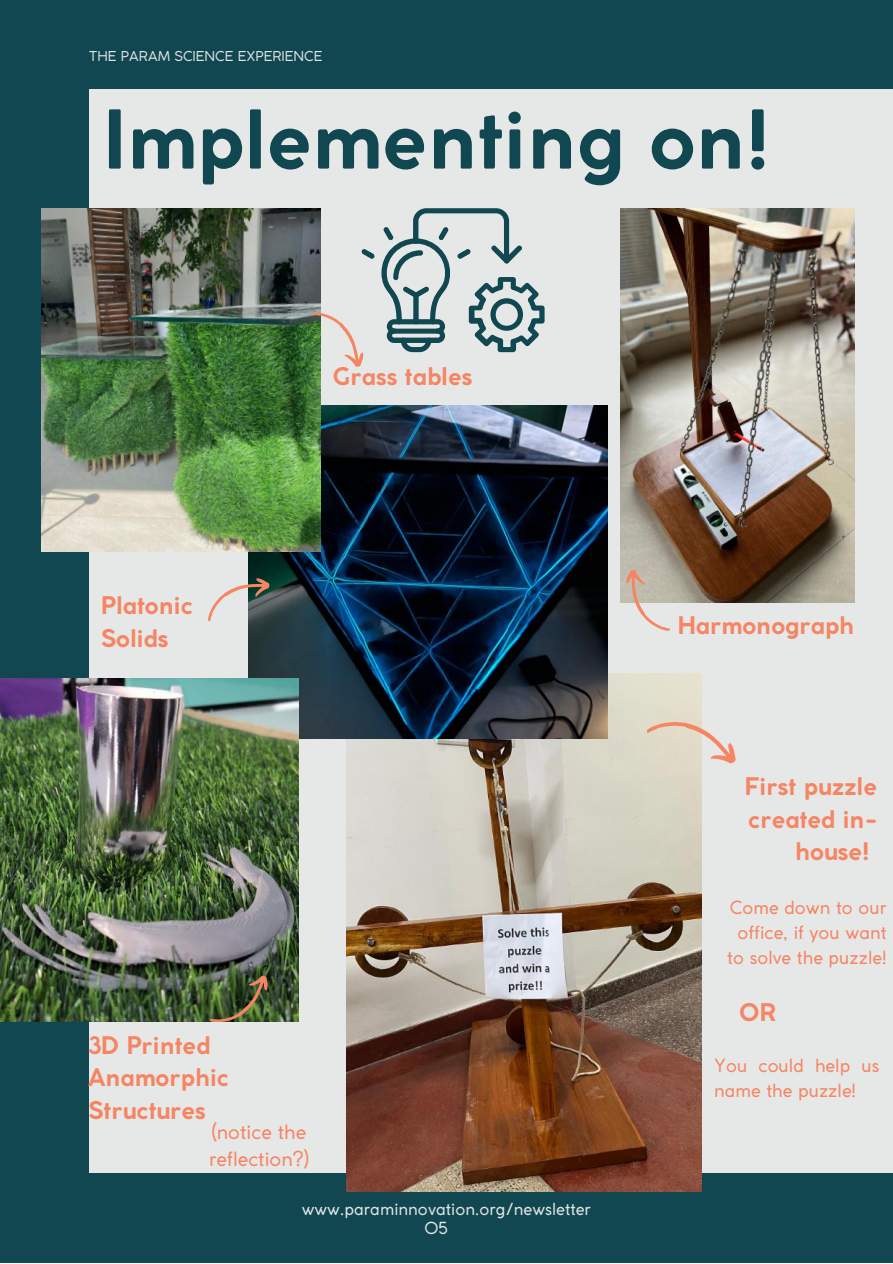
<style>
.page{position:relative;width:893px;height:1264px;background:#fff}
.page>*{position:absolute;margin:0;border:0;box-sizing:border-box;transform-origin:0 0}
.t1{font:700 79.8px "Coco Gothic";color:#104750}
.t2{font:700 24px/32.5px "Coco Gothic";color:#f68563}
.t3{font:19.5px/27px "Coco Gothic";color:#f68563}
.t4{font:18px/24.8px "Coco Gothic";color:#f68563;text-align:center}
.t5{font:16.5px "Coco Gothic";color:#e0e3e4}
.t6{font:13.5px "Coco Gothic";color:#e0e3e4}
</style>
<div class="page">
<div style="left:0;top:0;width:892px;height:1262px;background:#104750"></div>
<div style="left:89px;top:89px;width:803px;height:1083px;background:#e6e8e8"></div>
<img style="left:346px;top:673px;width:355px;height:517px">
<img style="left:248px;top:405px;width:359px;height:333px">
<img style="left:620px;top:208px;width:233px;height:395px">
<svg style="left:361px;top:249px;width:14px;height:10px"></svg>
<svg style="left:381px;top:208px;width:163px;height:144px"></svg>
<img style="left:42px;top:208px;width:279px;height:343px">
<img style="left:0;top:678px;width:298px;height:343px">
<svg style="left:311px;top:301px;width:53px;height:70px"></svg>
<svg style="left:620px;top:566px;width:50px;height:65px"></svg>
<img style="left:209px;top:971px;width:66px;height:51px">
<svg style="left:208px;top:572px;width:65px;height:50px"></svg>
<svg style="left:645px;top:707px;width:91px;height:62px"></svg>
<p class="t6" style="left:89px;top:51px;width:235px">THE PARAM SCIENCE EXPERIENCE</p>
<h1 class="t1" style="left:102px;top:109px;width:669px">Implementing on!</h1>
<p class="t2" style="left:101px;top:591px;width:93px">Platonic<br>Solids</p>
<p class="t2" style="left:333px;top:362px;width:141px">Grass tables</p>
<p class="t2" style="left:88px;top:1030px;width:142px">3D Printed<br>Anamorphic<br>Structures</p>
<p class="t3" style="left:209px;top:1120px;width:101px">(notice the reflection?)</p>
<p class="t5" style="left:302px;top:1202px;width:290px">www.paraminnovation.org/newsletter</p>
<p class="t5" style="left:424px;top:1221px;width:25px">05</p>
<p class="t2" style="left:677px;top:611px;width:178px">Harmonograph</p>
<p class="t2" style="left:744px;top:772px;width:134px">First puzzle</p>
<p class="t2" style="left:748px;top:805px;width:130px">created in-</p>
<p class="t2" style="left:795px;top:837px;width:76px">house!</p>
<p class="t4" style="left:727px;top:897px;width:161px">Come down to our office, if you want to solve the puzzle!</p>
<p class="t2" style="left:739px;top:998px;width:38px">OR</p>
<p class="t4" style="left:714px;top:1054px;width:167px;text-align:left">You could help us name the puzzle!</p>
</div>
